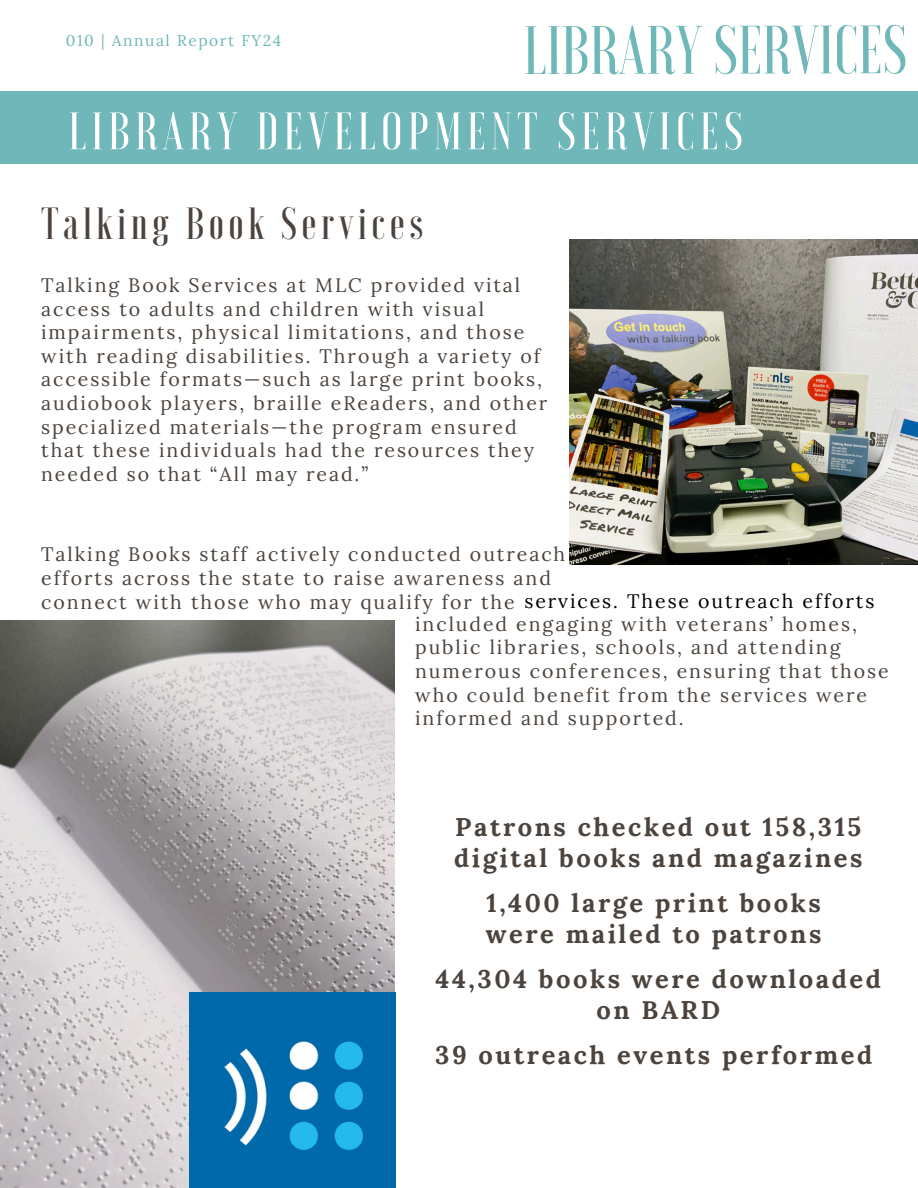
<style>
.page{position:relative;width:918px;height:1188px;background:#fff}
.page>*{position:absolute;margin:0;border:0;box-sizing:border-box;transform-origin:0 0}
.t1{font:500 68.25px "Voga";color:#6fb7b8}
.t2{font:500 52.5px "Voga";letter-spacing:.1em;color:#fff}
.t3{font:500 45px "Voga";letter-spacing:.1em;color:#4b433d}
.t4{font:700 25.5px/31px "Lora";letter-spacing:.1em;color:#4b433d}
.t5{font:19.5px/23.7px "Lora";letter-spacing:.1em;color:#4b433d}
.t6{font:19.5px "Lora";letter-spacing:.1em;color:#000}
.t7{font:15.6px "Lora";letter-spacing:.095em;color:#6fb7b8}
</style>
<div class="page">
<div style="left:0;top:92px;width:918px;height:72px;background:#6fb7b8"></div>
<img style="left:0;top:621px;width:394px;height:567px">
<img style="left:570px;top:240px;width:348px;height:324px">
<img style="left:189px;top:993px;width:206px;height:195px">
<p class="t1" style="left:524px;top:16px;width:385px">LIBRARY SERVICES</p>
<h2 class="t2" style="left:69px;top:105px;width:676px">LIBRARY DEVELOPMENT SERVICES</h2>
<p class="t7" style="left:66px;top:30px;width:217px">010 | Annual Report FY24</p>
<h3 class="t3" style="left:41px;top:201px;width:384px">Talking Book Services</h3>
<h5 class="t5" style="left:41px;top:273px;width:508px">Talking Book Services at MLC provided vital access to adults and children with visual impairments, physical limitations, and those with reading disabilities. Through a variety of accessible formats—such as large print books, audiobook players, braille eReaders, and other specialized materials—the program ensured that these individuals had the resources they needed so that “All may read.”</h5>
<h1 class="t5" style="left:41px;top:542px;width:526px">Talking Books staff actively conducted outreach efforts across the state to raise awareness and connect with those who may qualify for the</h1>
<h4 class="t6" style="left:524px;top:588px;width:352px">services. These outreach efforts</h4>
<p class="t5" style="left:415px;top:612px;width:475px">included engaging with veterans’ homes, public libraries, schools, and attending numerous conferences, ensuring that those who could benefit from the services were informed and supported.</p>
<p class="t4" style="left:454px;top:811px;width:410px">Patrons checked out 158,315 digital books and magazines</p>
<h5 class="t4" style="left:486px;top:887px;width:337px">1,400 large print books were mailed to patrons</h5>
<h5 class="t4" style="left:436px;top:963px;width:447px;text-align:center">44,304 books were downloaded on BARD</h5>
<h5 class="t4" style="left:435px;top:1039px;width:439px">39 outreach events performed</h5>
</div>
